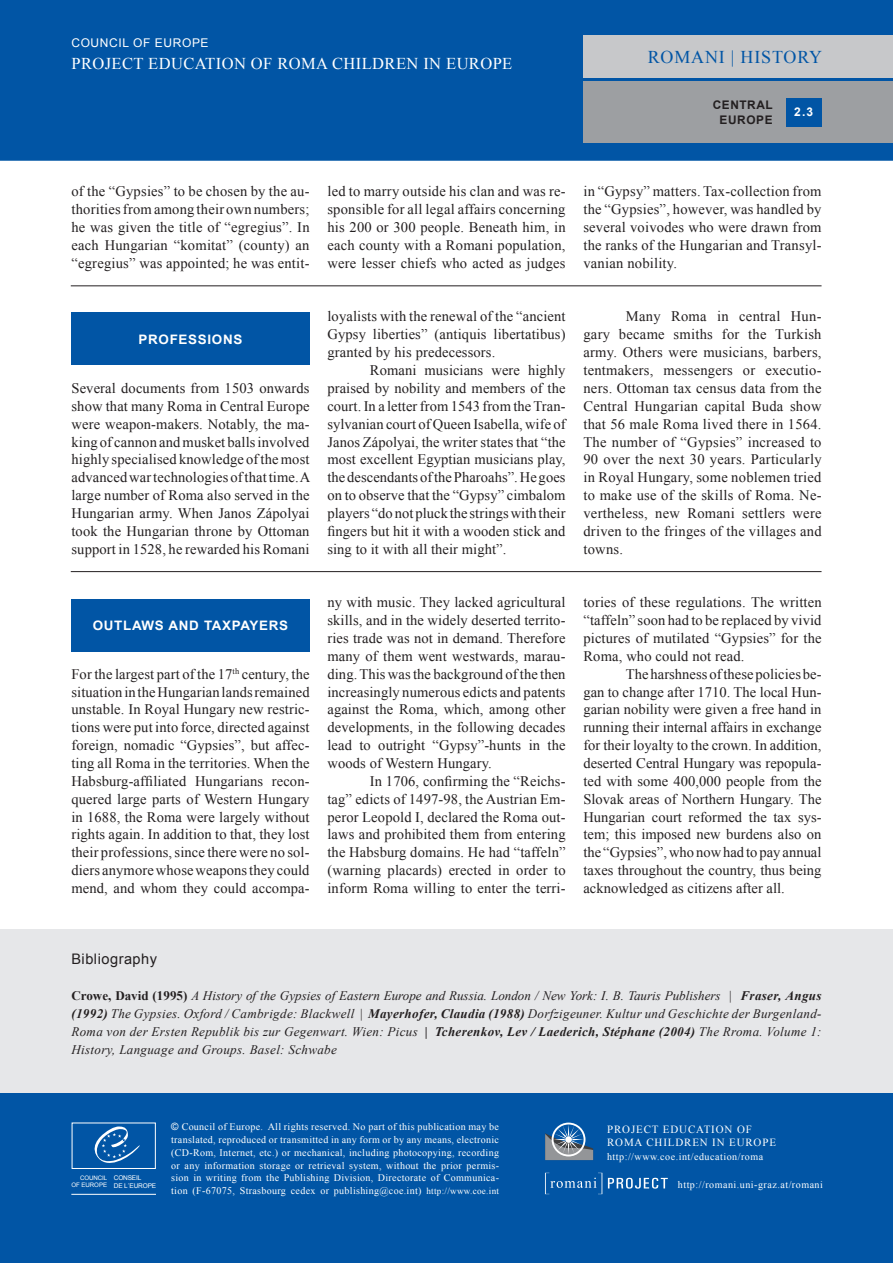
<style>
.page{position:relative;width:893px;height:1263px;background:#fff}
.page>*{position:absolute;margin:0;border:0;box-sizing:border-box;transform-origin:0 0}
.t1{font:18px "Times New Roman";letter-spacing:.045em;color:#0155a5}
.t2{font:16.5px "Times New Roman";letter-spacing:.025em;color:#fff}
.t3{font:14.55px/17.9px "Times New Roman";letter-spacing:.01em;color:#231f20;text-align:justify}
.t4{font:14.55px "Arial";letter-spacing:.035em;color:#231f20}
.t5{font:italic 13.05px/17.9px "Times New Roman";letter-spacing:.025em;color:#231f20;text-align:justify}
.t6{font:700 13.05px "Arial";letter-spacing:.05em;color:#fff}
.t7{font:12px "Arial";letter-spacing:.05em;color:#fff}
.t8{font:700 12px "Arial";color:#fff}
.t9{font:700 11.85px "Arial";letter-spacing:.05em;color:#231f20}
.t10{font:10.95px "Times New Roman";letter-spacing:.08em;color:#fff}
.t11{font:10.05px/12.8px "Times New Roman";letter-spacing:.03em;color:#fff;text-align:justify}
.t12{font:10.05px "Times New Roman";letter-spacing:.05em;color:#fff}
.t13{font:6.45px "Arial";letter-spacing:-.025em;color:#fff}
.t14{font:6.15px "Arial";letter-spacing:-.01em;color:#fff}
.s1{font-weight:700;font-style:normal}
.s2{font-style:normal}
.s3{font-weight:700}
.s4{font-family:"Arial"}
.s5{font-size:9.15px}
</style>
<div class="page">
<div style="left:0;top:0;width:893px;height:161px;background:#0155a5"></div>
<div style="left:583px;top:81px;width:310px;height:62px;background:#9d9fa2"></div>
<div style="left:583px;top:36px;width:310px;height:42px;background:#c7c8ca"></div>
<div style="left:786px;top:98px;width:35px;height:28px;background:#0155a5"></div>
<div style="left:0;top:929px;width:893px;height:187px;background:#e6e7e9"></div>
<hr style="left:71px;top:286px;width:750px;height:1px;background:#231f20">
<hr style="left:71px;top:571px;width:750px;height:1px;background:#231f20">
<div style="left:71px;top:313px;width:239px;height:52px;background:#0155a5"></div>
<div style="left:71px;top:599px;width:239px;height:52px;background:#0155a5"></div>
<div style="left:0;top:1094px;width:893px;height:169px;background:#0155a5"></div>
<svg style="left:545px;top:1173px;width:57px;height:21px"></svg>
<svg style="left:608px;top:1178px;width:60px;height:10px"></svg>
<hr style="left:71px;top:1194px;width:85px;height:1px;background:#fff">
<svg style="left:90px;top:1126px;width:50px;height:43px"></svg>
<svg style="left:545px;top:1122px;width:48px;height:38px"></svg>
<p class="t7" style="left:71px;top:35px;width:139px">COUNCIL OF EUROPE</p>
<p class="t2" style="left:71px;top:52px;width:442px">PROJECT EDUCATION OF ROMA CHILDREN IN EUROPE</p>
<p class="t1" style="left:648px;top:45px;width:176px">ROMANI | HISTORY</p>
<p class="t9" style="left:713px;top:97px;width:62px">CENTRAL</p>
<p class="t9" style="left:720px;top:112px;width:55px">EUROPE</p>
<p class="t8" style="left:794px;top:104px;width:21px">2.3</p>
<p class="t3" style="left:71px;top:182px;width:240px">of the “Gypsies” to be chosen by the au&shy;thorities from among their own numbers; he was given the title of “egregius”. In each Hungarian “komitat” (county) an “egregius” was appointed; he was entit-</p>
<p class="t3" style="left:327px;top:182px;width:240px">led to marry outside his clan and was re&shy;sponsible for all legal affairs concerning his 200 or 300 people. Beneath him, in each county with a Romani population, were lesser chiefs who acted as judges</p>
<p class="t3" style="left:583px;top:182px;width:240px">in “Gypsy” matters. Tax-collection from the “Gypsies”, however, was handled by several voivodes who were drawn from the ranks of the Hungarian and Transyl&shy;vanian nobility.</p>
<p class="t6" style="left:139px;top:330px;width:105px">PROFESSIONS</p>
<p class="t3" style="left:71px;top:379px;width:240px">Several documents from 1503 onwards show that many Roma in Central Europe were weapon-makers. Notably, the ma&shy;king of cannon and musket balls involved highly specialised knowledge of the most advanced war technologies of that time. A large number of Roma also served in the Hungarian army. When Janos Zápolyai took the Hungarian throne by Ottoman support in 1528, he rewarded his Romani</p>
<p class="t6" style="left:93px;top:617px;width:197px">OUTLAWS AND TAXPAYERS</p>
<p class="t3" style="left:71px;top:665px;width:240px">For the largest part of the 17<sup>th</sup> century, the situation in the Hungarian lands remained unstable. In Royal Hungary new restric&shy;tions were put into force, directed against foreign, nomadic “Gypsies”, but affec&shy;ting all Roma in the territories. When the Habsburg-affiliated Hungarians recon&shy;quered large parts of Western Hungary in 1688, the Roma were largely without rights again. In addition to that, they lost their professions, since there were no sol&shy;diers anymore whose weapons they could mend, and whom they could accompa-</p>
<p class="t3" style="left:327px;top:307px;width:240px">loyalists with the renewal of the “ancient Gypsy liberties” (antiquis libertatibus) granted by his predecessors.</p>
<p class="t3" style="left:327px;top:361px;width:240px;text-indent:43px">Romani musicians were highly praised by nobility and members of the court. In a letter from 1543 from the Tran&shy;sylvanian court of Queen Isabella, wife of Janos Zápolyai, the writer states that “the most excellent Egyptian musicians play, the descendants of the Pharoahs”. He goes on to observe that the “Gypsy” cimbalom players “do not pluck the strings with their fingers but hit it with a wooden stick and sing to it with all their might”.</p>
<p class="t3" style="left:327px;top:593px;width:240px">ny with music. They lacked agricultural skills, and in the widely deserted territo&shy;ries trade was not in demand. Therefore many of them went westwards, marau&shy;ding. This was the background of the then increasingly numerous edicts and patents against the Roma, which, among other developments, in the following decades lead to outright “Gypsy”-hunts in the woods of Western Hungary.</p>
<p class="t3" style="left:327px;top:772px;width:240px;text-indent:43px">In 1706, confirming the “Reichs&shy;tag” edicts of 1497-98, the Austrian Em&shy;peror Leopold I, declared the Roma out&shy;laws and prohibited them from entering the Habsburg domains. He had “taffeln” (warning placards) erected in order to inform Roma willing to enter the terri-</p>
<p class="t3" style="left:583px;top:307px;width:240px;text-indent:43px">Many Roma in central Hun&shy;gary became smiths for the Turkish army. Others were musicians, barbers, tentmakers, messengers or executio&shy;ners. Ottoman tax census data from the Central Hungarian capital Buda show that 56 male Roma lived there in 1564.<br>The number of “Gypsies” increased to 90 over the next 30 years. Particularly in Royal Hungary, some noblemen tried to make use of the skills of Roma. Ne&shy;vertheless, new Romani settlers were driven to the fringes of the villages and towns.</p>
<p class="t3" style="left:583px;top:593px;width:240px">tories of these regulations. The written “taffeln” soon had to be replaced by vivid pictures of mutilated “Gypsies” for the Roma, who could not read.</p>
<p class="t3" style="left:583px;top:665px;width:240px;text-indent:43px">The harshness of these policies be&shy;gan to change after 1710. The local Hun&shy;garian nobility were given a free hand in running their internal affairs in exchange for their loyalty to the crown. In addition, deserted Central Hungary was repopula&shy;ted with some 400,000 people from the Slovak areas of Northern Hungary. The Hungarian court reformed the tax sys&shy;tem; this imposed new burdens also on the “Gypsies”, who now had to pay annual taxes throughout the country, thus being acknowledged as citizens after all.</p>
<p class="t4" style="left:71px;top:950px;width:87px">Bibliography</p>
<p class="t5" style="left:71px;top:986px;width:752px"><span class="s1">Crowe, David (1995)</span> A History of the Gypsies of Eastern Europe and Russia. London / New York: I. B. Tauris Publishers <span class="s2">|</span> <span class="s3">Fraser, Angus (1992)</span> The Gypsies. Oxford / Cambrigde: Blackwell <span class="s2">|</span> <span class="s3">Mayerhofer, Claudia (1988)</span> Dorfzigeuner. Kultur und Geschichte der Burgenland-Roma von der Ersten Republik bis zur Gegenwart. Wien: Picus <span class="s3">| Tcherenkov, Lev / Laederich, Stéphane (2004)</span> The Rroma. Volume 1:<br>History, Language and Groups. Basel: Schwabe</p>
<p class="t13" style="left:114px;top:1173px;width:29px">CONSEIL</p>
<p class="t13" style="left:114px;top:1181px;width:44px">DE L´EUROPE</p>
<p class="t14" style="left:80px;top:1173px;width:29px">COUNCIL</p>
<p class="t14" style="left:72px;top:1181px;width:37px">OF EUROPE</p>
<p class="t11" style="left:171px;top:1120px;width:329px"><span class="s4">©</span> Council of Europe. All rights reserved. No part of this publication may be translated, reproduced or transmitted in any form or by any means, electronic (CD-Rom, Internet, etc.) or mechanical, including photocopying, recording or any information storage or retrieval system, without the prior permis&shy;sion in writing from the Publishing Division, Directorate of Communica&shy;tion (F-67075, Strasbourg cedex or publishing@coe.int) <span class="s5">http://www.coe.int</span></p>
<p class="t10" style="left:607px;top:1122px;width:146px">PROJECT EDUCATION OF</p>
<p class="t10" style="left:607px;top:1135px;width:171px">ROMA CHILDREN IN EUROPE</p>
<p class="t12" style="left:607px;top:1150px;width:158px">http://www.coe.int/education/roma</p>
<p class="t12" style="left:678px;top:1178px;width:147px">http://romani.uni-graz.at/romani</p>
</div>
